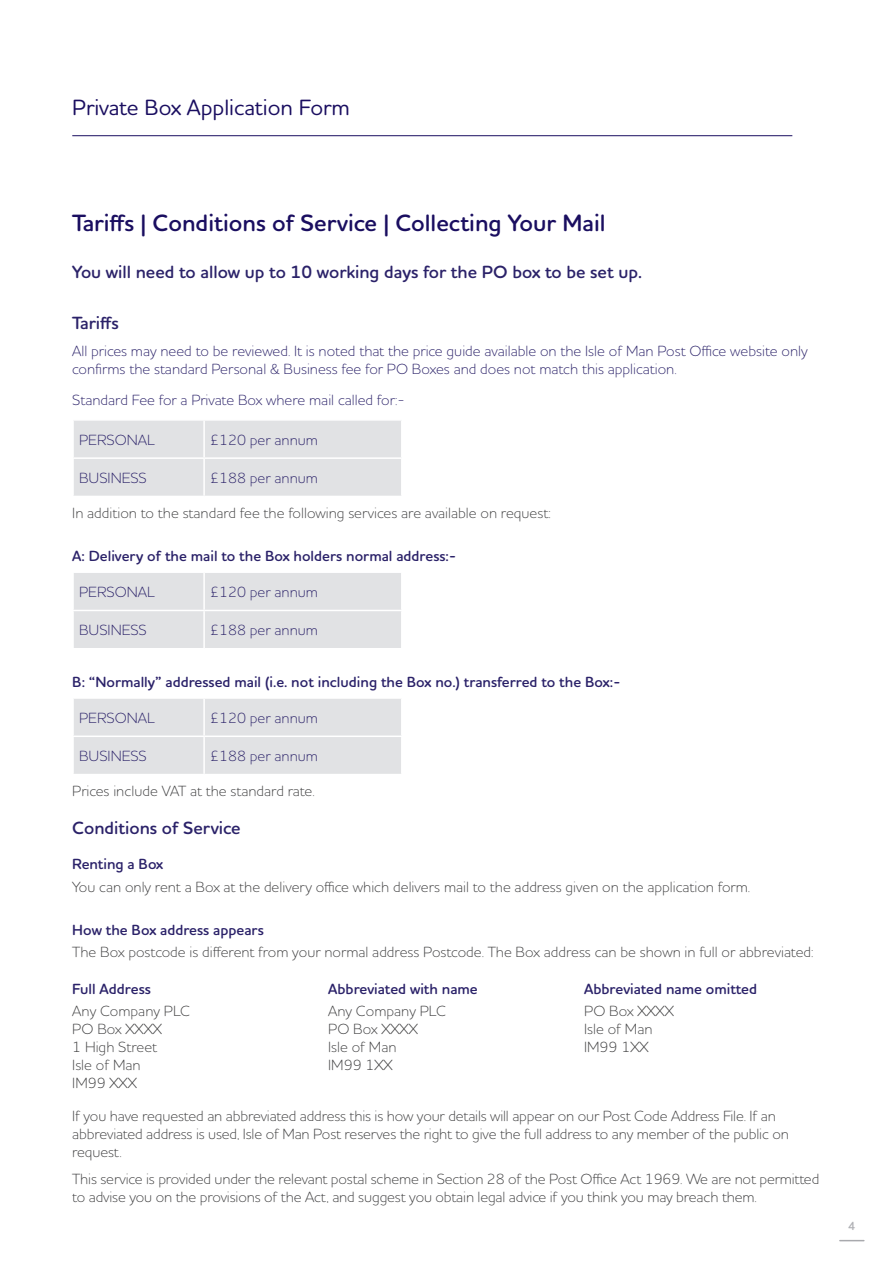
<style>
.page{position:relative;width:893px;height:1263px;background:#fff}
.page>*{position:absolute;margin:0;border:0;box-sizing:border-box;transform-origin:0 0}
.t1{font:600 24px "Houschka Rounded";color:#1a0e60}
.t2{font:500 22.5px "Houschka Rounded";color:#1a0e60}
.t3{font:600 18px "Houschka Rounded";color:#2b2269}
.t4{font:300 15px/18px "Houschka Rounded";letter-spacing:-.01em;color:#3e3e3f}
.t5{font:300 15px/18px "Houschka Rounded";color:#2b2269}
.t6{font:600 15px "Houschka Rounded";color:#2b2269}
.t7{font:600 12px "Houschka Rounded";color:#b0b1b5}
</style>
<div class="page">
<hr style="left:72px;top:135px;width:720px;height:1px;background:#1a0e60">
<svg style="left:840px;top:1240px;width:24px;height:1px"></svg>
<div style="left:74px;top:421px;width:327px;height:75px;background:#e1e2e4"></div>
<hr style="left:203px;top:421px;width:2px;height:36px;background:#fff">
<hr style="left:203px;top:459px;width:2px;height:37px;background:#fff">
<hr style="left:72px;top:457px;width:132px;height:2px;background:#fff">
<hr style="left:204px;top:457px;width:199px;height:2px;background:#fff">
<div style="left:74px;top:573px;width:327px;height:75px;background:#e1e2e4"></div>
<hr style="left:203px;top:573px;width:2px;height:37px;background:#fff">
<hr style="left:203px;top:611px;width:2px;height:37px;background:#fff">
<hr style="left:72px;top:610px;width:132px;height:1px;background:#fff">
<hr style="left:204px;top:610px;width:199px;height:1px;background:#fff">
<div style="left:74px;top:699px;width:327px;height:75px;background:#e1e2e4"></div>
<hr style="left:203px;top:699px;width:2px;height:36px;background:#fff">
<hr style="left:203px;top:737px;width:2px;height:37px;background:#fff">
<hr style="left:72px;top:735px;width:132px;height:2px;background:#fff">
<hr style="left:204px;top:735px;width:199px;height:2px;background:#fff">
<h2 class="t2" style="left:72px;top:92px;width:279px">Private Box Application Form</h2>
<h1 class="t1" style="left:72px;top:207px;width:535px">Tariffs | Conditions of Service | Collecting Your Mail</h1>
<p class="t3" style="left:72px;top:260px;width:571px">You will need to allow up to 10 working days for the PO box to be set up.</p>
<p class="t3" style="left:72px;top:312px;width:48px">Tariffs</p>
<p class="t5" style="left:72px;top:341px;width:737px">All prices may need to be reviewed. It is noted that the price guide available on the Isle of Man Post Office website only confirms the standard Personal &amp; Business fee for PO Boxes and does not match this application.</p>
<p class="t5" style="left:72px;top:390px;width:334px">Standard Fee for a Private Box where mail called for:-</p>
<p class="t5" style="left:79px;top:430px;width:78px">PERSONAL</p>
<p class="t5" style="left:210px;top:430px;width:109px">£120 per annum</p>
<p class="t5" style="left:79px;top:468px;width:69px">BUSINESS</p>
<p class="t5" style="left:210px;top:468px;width:109px">£188 per annum</p>
<p class="t4" style="left:72px;top:503px;width:480px">In addition to the standard fee the following services are available on request:</p>
<p class="t6" style="left:72px;top:546px;width:386px">A: Delivery of the mail to the Box holders normal address:-</p>
<p class="t5" style="left:79px;top:582px;width:78px">PERSONAL</p>
<p class="t5" style="left:210px;top:582px;width:109px">£120 per annum</p>
<p class="t5" style="left:79px;top:621px;width:69px">BUSINESS</p>
<p class="t5" style="left:210px;top:621px;width:109px">£188 per annum</p>
<p class="t6" style="left:72px;top:672px;width:550px">B: “Normally” addressed mail (i.e. not including the Box no.) transferred to the Box:-</p>
<p class="t5" style="left:79px;top:708px;width:78px">PERSONAL</p>
<p class="t5" style="left:210px;top:708px;width:109px">£120 per annum</p>
<p class="t5" style="left:79px;top:746px;width:69px">BUSINESS</p>
<p class="t5" style="left:210px;top:746px;width:109px">£188 per annum</p>
<p class="t4" style="left:72px;top:781px;width:244px">Prices include VAT at the standard rate.</p>
<p class="t3" style="left:72px;top:817px;width:170px">Conditions of Service</p>
<p class="t6" style="left:72px;top:855px;width:92px">Renting a Box</p>
<p class="t4" style="left:72px;top:877px;width:679px">You can only rent a Box at the delivery office which delivers mail to the address given on the application form.</p>
<p class="t6" style="left:72px;top:920px;width:193px">How the Box address appears</p>
<p class="t4" style="left:72px;top:943px;width:743px">The Box postcode is different from your normal address Postcode. The Box address can be shown in full or abbreviated:</p>
<p class="t6" style="left:72px;top:979px;width:80px">Full Address</p>
<p class="t4" style="left:72px;top:1001px;width:119px">Any Company PLC<br>PO Box XXXX<br>1 High Street<br>Isle of Man<br>IM99 XXX</p>
<p class="t6" style="left:584px;top:979px;width:174px">Abbreviated name omitted</p>
<p class="t4" style="left:584px;top:1001px;width:91px">PO Box XXXX<br>Isle of Man<br>IM99 1XX</p>
<p class="t6" style="left:328px;top:979px;width:151px">Abbreviated with name</p>
<p class="t4" style="left:328px;top:1001px;width:119px">Any Company PLC<br>PO Box XXXX<br>Isle of Man<br>IM99 1XX</p>
<p class="t4" style="left:72px;top:1106px;width:718px">If you have requested an abbreviated address this is how your details will appear on our Post Code Address File. If an abbreviated address is used, Isle of Man Post reserves the right to give the full address to any member of the public on request.</p>
<p class="t4" style="left:72px;top:1169px;width:748px">This service is provided under the relevant postal scheme in Section 28 of the Post Office Act 1969. We are not permitted to advise you on the provisions of the Act, and suggest you obtain legal advice if you think you may breach them.</p>
<p class="t7" style="left:848px;top:1218px;width:9px">4</p>
</div>
